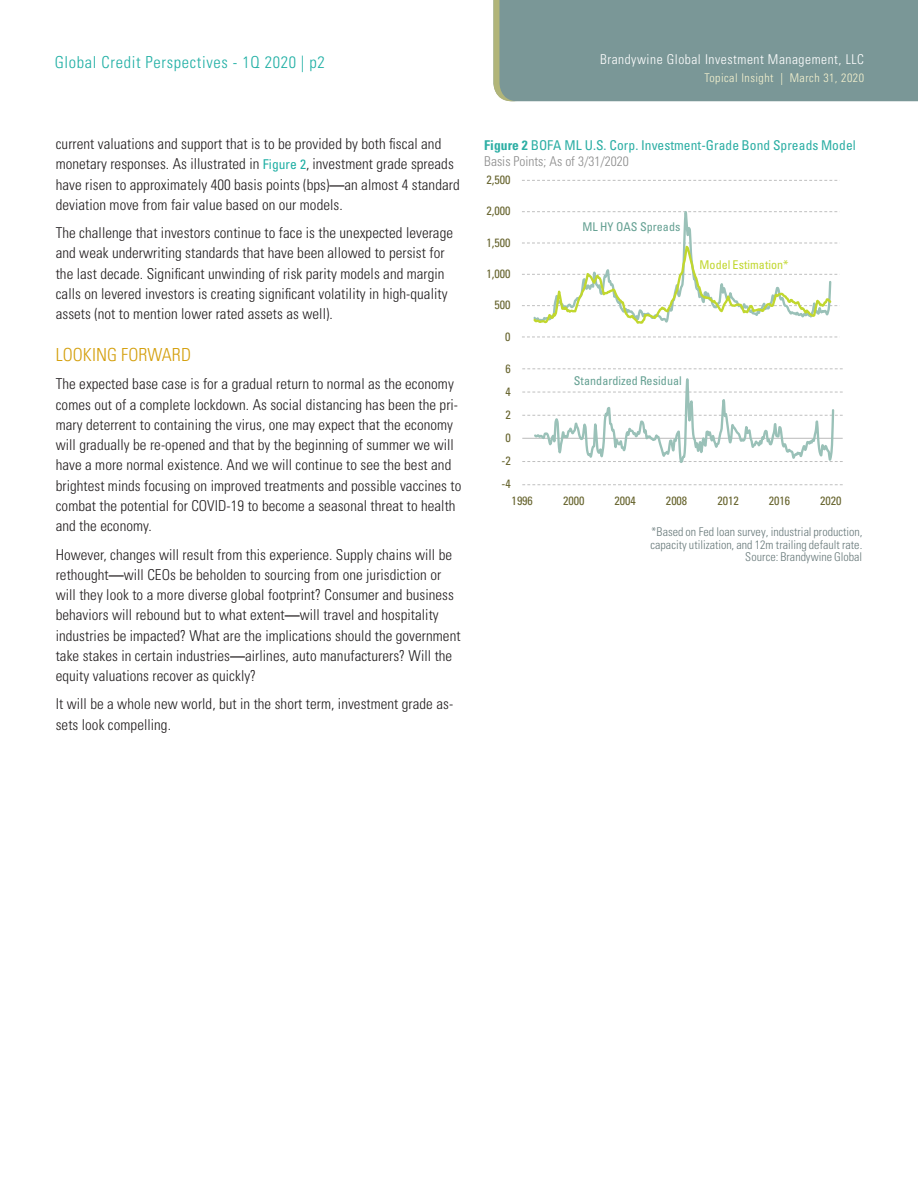
<style>
.page{position:relative;width:918px;height:1188px;background:#fff}
.page>*{position:absolute;margin:0;border:0;box-sizing:border-box;transform-origin:0 0}
.t1{font:300 condensed 18px "Univers LT Std";letter-spacing:.005em;color:#d49f0c}
.t2{font:300 condensed 16.5px "Univers LT Std";letter-spacing:.04em;color:#1fafa4}
.BODY_TEXT{font:300 condensed 15px/20.2px "Univers LT Std";letter-spacing:.005em;color:#231f20}
.t3{font:condensed 13.5px "Univers LT Std";letter-spacing:.005em;color:#2caea4}
.t4{font:300 condensed 13.5px "Univers LT Std";letter-spacing:.04em;color:#fff}
.t5{font:300 condensed 13.5px "Univers LT Std";letter-spacing:-.005em;color:#8c8c8c}
.t6{font:300 condensed 12px/12.9px "Univers LT Std";letter-spacing:.005em;color:#697a7b;text-align:right}
.t7{font:condensed 12px "Univers LT Std";letter-spacing:.005em;color:#67642e}
.t8{font:condensed 12px "Univers LT Std";letter-spacing:.005em;color:#64a092}
.t9{font:300 condensed 12px "Univers LT Std";letter-spacing:.04em;color:#f6f3cf}
.t10{font:condensed 12px "Univers LT Std";letter-spacing:.005em;color:#c1d72e}
.s1{font-weight:400;font-size:13.5px;color:#1fafa4}
.s2{font-weight:700}
</style>
<div class="page">
<div style="left:493px;top:0;width:425px;height:101px;background:#7a9797"></div>
<svg style="left:522px;top:337px;width:315px;height:1px"></svg>
<svg style="left:522px;top:180px;width:316px;height:1px"></svg>
<svg style="left:522px;top:211px;width:316px;height:113px"></svg>
<div style="left:580px;top:220px;width:101px;height:16px;background:#fff"></div>
<svg style="left:522px;top:484px;width:321px;height:1px"></svg>
<svg style="left:522px;top:368px;width:321px;height:1px"></svg>
<svg style="left:522px;top:379px;width:321px;height:84px"></svg>
<div style="left:581px;top:375px;width:101px;height:15px;background:#fff"></div>
<p class="t2" style="left:55px;top:52px;width:272px">Global Credit Perspectives - 1Q 2020 | p2</p>
<p class="BODY_TEXT" style="left:56px;top:134px;width:405px">current valuations and support that is to be provided by both fiscal and monetary responses. As illustrated in <span class="s1">Figure 2</span>, investment grade spreads have risen to approximately 400 basis points (bps)<span class="s2">—</span>an almost 4 standard deviation move from fair value based on our models.</p>
<p class="BODY_TEXT" style="left:56px;top:223px;width:399px">The challenge that investors continue to face is the unexpected leverage and weak underwriting standards that have been allowed to persist for the last decade. Significant unwinding of risk parity models and margin calls on levered investors is creating significant volatility in high-quality assets (not to mention lower rated assets as well).</p>
<p class="t1" style="left:56px;top:344px;width:137px">LOOKING FORWARD</p>
<p class="BODY_TEXT" style="left:56px;top:374px;width:407px">The expected base case is for a gradual return to normal as the economy comes out of a complete lockdown. As social distancing has been the pri&shy;mary deterrent to containing the virus, one may expect that the economy will gradually be re-opened and that by the beginning of summer we will have a more normal existence. And we will continue to see the best and brightest minds focusing on improved treatments and possible vaccines to combat the potential for COVID-19 to become a seasonal threat to health and the economy.</p>
<p class="BODY_TEXT" style="left:56px;top:544px;width:406px">However, changes will result from this experience. Supply chains will be rethought<span class="s2">—</span>will CEOs be beholden to sourcing from one jurisdiction or will they look to a more diverse global footprint? Consumer and business behaviors will rebound but to what extent<span class="s2">—</span>will travel and hospitality industries be impacted? What are the implications should the government take stakes in certain industries<span class="s2">—</span>airlines, auto manufacturers? Will the equity valuations recover as quickly?</p>
<p class="BODY_TEXT" style="left:56px;top:694px;width:399px">It will be a whole new world, but in the short term, investment grade as&shy;sets look compelling.</p>
<p class="t4" style="left:600px;top:51px;width:265px">Brandywine Global Investment Management, LLC</p>
<p class="t9" style="left:704px;top:71px;width:161px">Topical Insight | March 31, 2020</p>
<p class="t3" style="left:484px;top:137px;width:373px"><span class="s2">Figure 2</span> BOFA ML U.S. Corp. Investment-Grade Bond Spreads Model</p>
<p class="t5" style="left:484px;top:153px;width:146px">Basis Points; As of 3/31/2020</p>
<p class="t7" style="left:487px;top:172px;width:26px">2,500</p>
<p class="t7" style="left:487px;top:204px;width:26px">2,000</p>
<p class="t7" style="left:487px;top:235px;width:26px">1,500</p>
<p class="t7" style="left:487px;top:266px;width:26px">1,000</p>
<p class="t7" style="left:495px;top:297px;width:17px">500</p>
<p class="t7" style="left:505px;top:329px;width:7px">0</p>
<p class="t7" style="left:506px;top:361px;width:7px">6</p>
<p class="t7" style="left:506px;top:384px;width:7px">4</p>
<p class="t7" style="left:506px;top:407px;width:7px">2</p>
<p class="t7" style="left:506px;top:430px;width:7px">0</p>
<p class="t7" style="left:502px;top:453px;width:11px">-2</p>
<p class="t7" style="left:502px;top:477px;width:11px">-4</p>
<p class="t8" style="left:582px;top:219px;width:100px">ML HY OAS Spreads</p>
<p class="t10" style="left:700px;top:258px;width:90px">Model Estimation*</p>
<p class="t8" style="left:574px;top:374px;width:109px">Standardized Residual</p>
<p class="t7" style="left:512px;top:493px;width:23px">1996</p>
<p class="t7" style="left:563px;top:493px;width:23px">2000</p>
<p class="t7" style="left:615px;top:493px;width:23px">2004</p>
<p class="t7" style="left:666px;top:493px;width:23px">2008</p>
<p class="t7" style="left:717px;top:493px;width:23px">2012</p>
<p class="t7" style="left:769px;top:493px;width:23px">2016</p>
<p class="t7" style="left:820px;top:493px;width:23px">2020</p>
<p class="t6" style="left:650px;top:525px;width:213px">*Based on Fed loan survey, industrial production, capacity utilization, and 12m trailing default rate.<br>Source: Brandywine Global</p>
</div>
